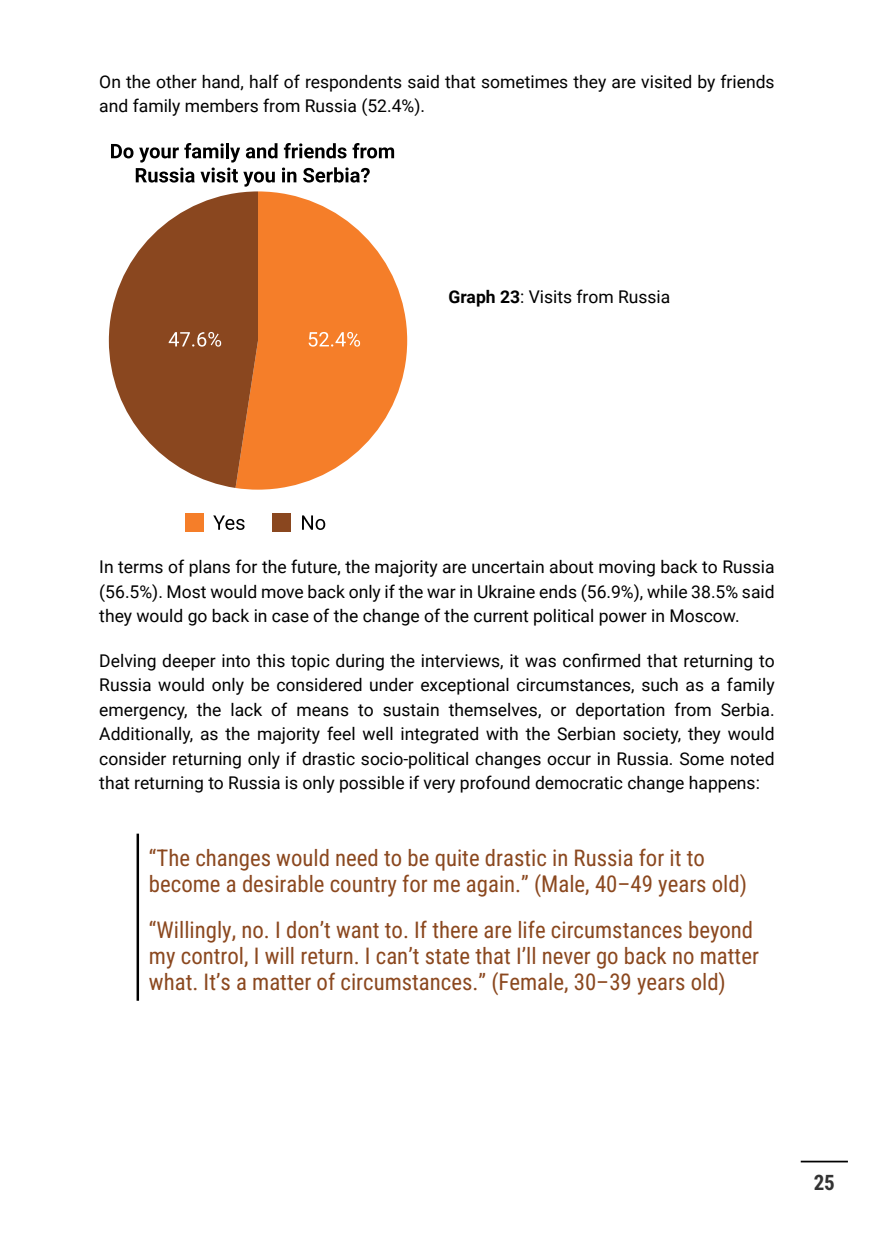
<style>
.page{position:relative;width:874px;height:1241px;background:#fff}
.page>*{position:absolute;margin:0;border:0;box-sizing:border-box;transform-origin:0 0}
.t1{font:22.75px/26.2px "Roboto Condensed";color:#8b481f}
.t2{font:21px "Roboto Condensed";color:#333}
.t3{font:17.5px/24.5px "Roboto";color:#000;text-align:justify}
.s1{font-weight:700}
</style>
<div class="page">
<hr style="left:800px;top:1160px;width:47px;height:2px;background:#000">
<hr style="left:136px;top:833px;width:3px;height:167px;background:#000">
<svg style="left:111px;top:143px;width:283px;height:44px"></svg>
<svg style="left:213px;top:515px;width:31px;height:15px"></svg>
<div style="left:185px;top:513px;width:18px;height:18px;background:#f57e29"></div>
<svg style="left:302px;top:515px;width:23px;height:15px"></svg>
<div style="left:272px;top:513px;width:18px;height:18px;background:#8a471f"></div>
<svg style="left:236px;top:191px;width:171px;height:298px;fill:#f57e29"></svg>
<svg style="left:109px;top:191px;width:149px;height:297px;fill:#8a471f"></svg>
<svg style="left:169px;top:332px;width:52px;height:14px"></svg>
<svg style="left:308px;top:332px;width:52px;height:14px"></svg>
<p class="t3" style="left:99px;top:68px;width:676px">On the other hand, half of respondents said that sometimes they are visited by friends and family members from Russia (52.4%).</p>
<p class="t3" style="left:448px;top:283px;width:223px"><span class="s1">Graph 23</span>: Visits from Russia</p>
<p class="t3" style="left:99px;top:554px;width:676px">In terms of plans for the future, the majority are uncertain about moving back to Russia (56.5%). Most would move back only if the war in Ukraine ends (56.9%), while 38.5% said they would go back in case of the change of the current political power in Moscow.</p>
<p class="t3" style="left:99px;top:647px;width:676px">Delving deeper into this topic during the interviews, it was confirmed that returning to Russia would only be considered under exceptional circumstances, such as a family emergency, the lack of means to sustain themselves, or deportation from Serbia.<br>Additionally, as the majority feel well integrated with the Serbian society, they would consider returning only if drastic socio-political changes occur in Russia. Some noted that returning to Russia is only possible if very profound democratic change happens:</p>
<h1 class="t1" style="left:149px;top:843px;width:599px">“The changes would need to be quite drastic in Russia for it to become a desirable country for me again.” (Male, 40–49 years old)</h1>
<h1 class="t1" style="left:149px;top:915px;width:611px">“Willingly, no. I don’t want to. If there are life circumstances beyond my control, I will return. I can’t state that I’ll never go back no matter what. It’s a matter of circumstances.” (Female, 30–39 years old)</h1>
<p class="t2" style="left:813px;top:1167px;width:23px">25</p>
</div>
